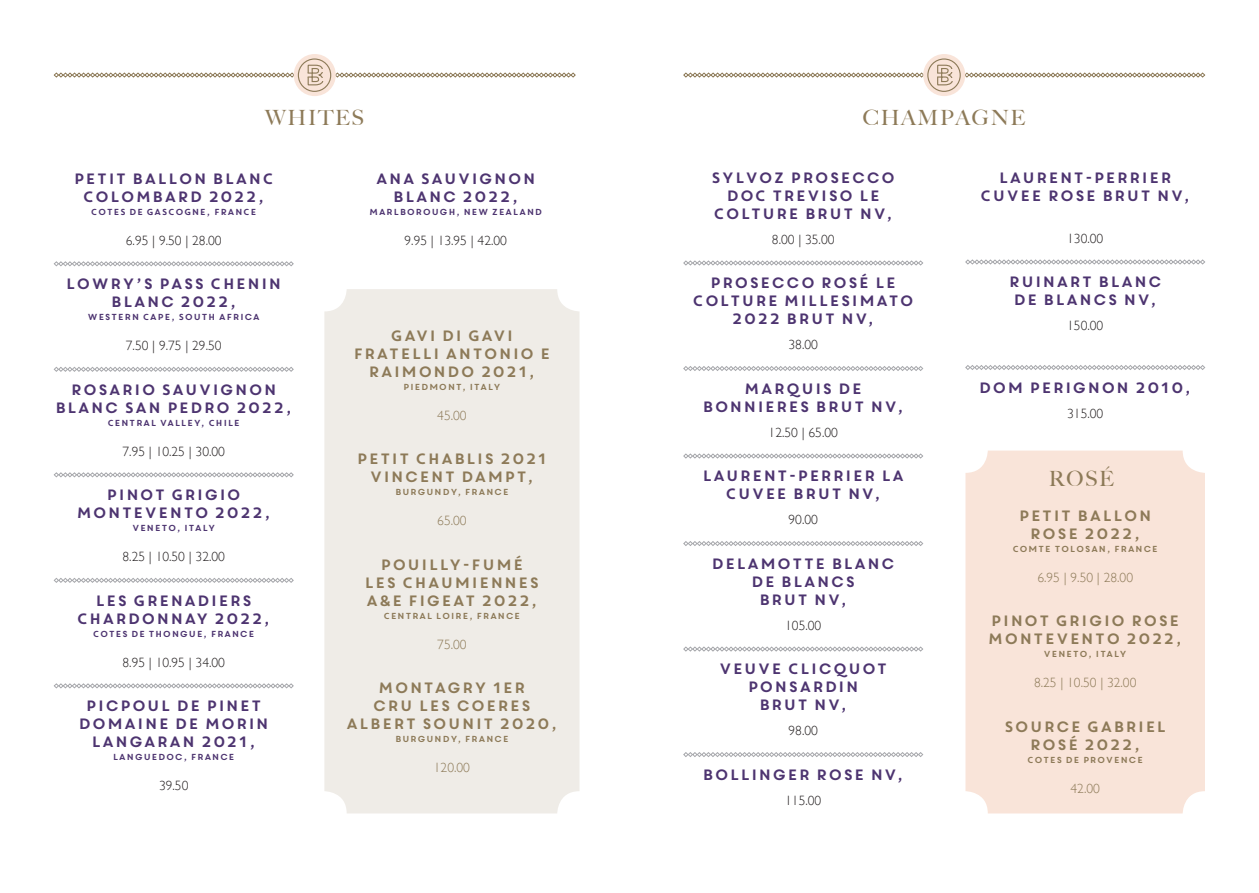
<style>
.page{position:relative;width:1259px;height:893px;background:#fff}
.page>*{position:absolute;margin:0;border:0;box-sizing:border-box;transform-origin:0 0}
.t1{font:500 21px "Big Caslon";letter-spacing:.075em;color:#8d7a58}
.Drink_title{font:15px/18px "Core Circus";letter-spacing:-.025em;color:#4d3470;text-align:center}
.Drink_title-2{font:15px/18px "Core Circus";letter-spacing:-.025em;color:#8d7a58;text-align:center}
.END_DRINK{font:300 13.5px "Gill Sans";color:#231f20}
.END_DRINK-2{font:300 13.5px "Gill Sans";color:#8d7a58}
.Drink_title-3{font:300 13.5px "Gill Sans";color:#231f20}
.Drink_title-4{font:8.7px "Core Circus";letter-spacing:-.025em;color:#4d3470}
.Drink_title-5{font:8.7px "Core Circus";letter-spacing:-.025em;color:#8d7a58}
</style>
<div class="page">
<svg style="left:683px;top:260px;width:240px;height:5px"></svg>
<svg style="left:683px;top:366px;width:240px;height:5px"></svg>
<svg style="left:683px;top:453px;width:240px;height:6px"></svg>
<svg style="left:683px;top:541px;width:240px;height:5px"></svg>
<svg style="left:683px;top:646px;width:240px;height:6px"></svg>
<svg style="left:683px;top:752px;width:240px;height:5px"></svg>
<svg style="left:965px;top:259px;width:240px;height:5px"></svg>
<svg style="left:965px;top:365px;width:240px;height:5px"></svg>
<svg style="left:294px;top:54px;width:42px;height:42px"></svg>
<div style="left:298px;top:58px;width:33px;height:34px;border:1px solid #8d7a58;border-radius:50%"></div>
<svg style="left:54px;top:64px;width:522px;height:22px"></svg>
<svg style="left:923px;top:54px;width:42px;height:42px"></svg>
<div style="left:927px;top:58px;width:33px;height:34px;border:1px solid #8d7a58;border-radius:50%"></div>
<svg style="left:683px;top:64px;width:522px;height:22px"></svg>
<svg style="left:54px;top:261px;width:240px;height:5px"></svg>
<svg style="left:54px;top:367px;width:240px;height:5px"></svg>
<svg style="left:54px;top:472px;width:240px;height:5px"></svg>
<svg style="left:54px;top:578px;width:240px;height:5px"></svg>
<svg style="left:54px;top:683px;width:240px;height:5px"></svg>
<div style="left:324px;top:289px;width:255px;height:524px;background:#efece7;border-radius:22px"></div>
<div style="left:965px;top:451px;width:240px;height:362px;background:#f9e4d9;border-radius:22px"></div>
<p class="t1" style="left:265px;top:100px;width:101px">WHITES</p>
<p class="t1" style="left:863px;top:100px;width:164px">CHAMPAGNE</p>
<p class="Drink_title" style="left:73px;top:169px;width:203px">PETIT BALLON BLANC<br>COLOMBARD 2022,</p>
<p class="Drink_title-4" style="left:90px;top:206px;width:168px">COTES DE GASCOGNE, FRANCE</p>
<p class="END_DRINK" style="left:126px;top:229px;width:97px">6.95 | 9.50 | 28.00</p>
<p class="Drink_title" style="left:65px;top:274px;width:218px">LOWRY’S PASS CHENIN<br>BLANC 2022,</p>
<p class="Drink_title-4" style="left:87px;top:311px;width:174px">WESTERN CAPE, SOUTH AFRICA</p>
<p class="END_DRINK" style="left:126px;top:335px;width:97px">7.50 | 9.75 | 29.50</p>
<p class="Drink_title" style="left:54px;top:380px;width:240px">ROSARIO SAUVIGNON<br>BLANC SAN PEDRO 2022,</p>
<p class="Drink_title-4" style="left:107px;top:417px;width:135px">CENTRAL VALLEY, CHILE</p>
<p class="END_DRINK" style="left:122px;top:440px;width:104px">7.95 | 10.25 | 30.00</p>
<p class="Drink_title" style="left:76px;top:485px;width:197px">PINOT GRIGIO<br>MONTEVENTO 2022,</p>
<p class="Drink_title-4" style="left:132px;top:522px;width:85px">VENETO, ITALY</p>
<p class="END_DRINK" style="left:122px;top:546px;width:104px">8.25 | 10.50 | 32.00</p>
<p class="Drink_title" style="left:76px;top:591px;width:196px">LES GRENADIERS<br>CHARDONNAY 2022,</p>
<p class="Drink_title-4" style="left:92px;top:628px;width:164px">COTES DE THONGUE, FRANCE</p>
<p class="END_DRINK" style="left:122px;top:651px;width:104px">8.95 | 10.95 | 34.00</p>
<p class="Drink_title" style="left:78px;top:696px;width:193px">PICPOUL DE PINET<br>DOMAINE DE MORIN<br>LANGARAN 2021,</p>
<p class="Drink_title-4" style="left:112px;top:751px;width:124px">LANGUEDOC, FRANCE</p>
<p class="END_DRINK" style="left:159px;top:775px;width:31px">39.50</p>
<p class="Drink_title" style="left:375px;top:169px;width:163px">ANA SAUVIGNON<br>BLANC 2022,</p>
<p class="Drink_title-4" style="left:369px;top:206px;width:175px">MARLBOROUGH, NEW ZEALAND</p>
<p class="END_DRINK" style="left:404px;top:229px;width:104px">9.95 | 13.95 | 42.00</p>
<p class="Drink_title-2" style="left:353px;top:326px;width:200px">GAVI DI GAVI<br>FRATELLI ANTONIO E<br>RAIMONDO 2021,</p>
<p class="Drink_title-5" style="left:403px;top:381px;width:100px">PIEDMONT, ITALY</p>
<p class="END_DRINK-2" style="left:437px;top:405px;width:31px">45.00</p>
<p class="Drink_title-2" style="left:356px;top:449px;width:193px">PETIT CHABLIS 2021<br>VINCENT DAMPT,</p>
<p class="Drink_title-5" style="left:395px;top:486px;width:116px">BURGUNDY, FRANCE</p>
<p class="END_DRINK-2" style="left:437px;top:510px;width:31px">65.00</p>
<p class="Drink_title-2" style="left:364px;top:555px;width:178px">POUILLY-FUMÉ<br>LES CHAUMIENNES<br>A&amp;E FIGEAT 2022,</p>
<p class="Drink_title-5" style="left:383px;top:610px;width:139px">CENTRAL LOIRE, FRANCE</p>
<p class="END_DRINK-2" style="left:437px;top:634px;width:31px">75.00</p>
<p class="Drink_title-2" style="left:345px;top:678px;width:214px">MONTAGRY 1ER<br>CRU LES COERES<br>ALBERT SOUNIT 2020,</p>
<p class="Drink_title-5" style="left:395px;top:733px;width:116px">BURGUNDY, FRANCE</p>
<p class="END_DRINK-2" style="left:434px;top:757px;width:38px">120.00</p>
<p class="Drink_title" style="left:710px;top:168px;width:187px">SYLVOZ PROSECCO<br>DOC TREVISO LE<br>COLTURE BRUT NV,</p>
<p class="END_DRINK" style="left:772px;top:229px;width:64px">8.00 | 35.00</p>
<p class="Drink_title" style="left:692px;top:273px;width:224px">PROSECCO ROSÉ LE<br>COLTURE MILLESIMATO<br>2022 BRUT NV,</p>
<p class="END_DRINK" style="left:788px;top:334px;width:31px">38.00</p>
<p class="Drink_title" style="left:702px;top:379px;width:204px">MARQUIS DE<br>BONNIERES BRUT NV,</p>
<p class="END_DRINK" style="left:768px;top:422px;width:71px">12.50 | 65.00</p>
<p class="Drink_title" style="left:701px;top:466px;width:205px">LAURENT-PERRIER LA<br>CUVEE BRUT NV,</p>
<p class="END_DRINK" style="left:788px;top:509px;width:31px">90.00</p>
<p class="Drink_title" style="left:711px;top:554px;width:186px">DELAMOTTE BLANC<br>DE BLANCS<br>BRUT NV,</p>
<p class="END_DRINK" style="left:785px;top:615px;width:38px">105.00</p>
<p class="Drink_title" style="left:718px;top:659px;width:171px">VEUVE CLICQUOT<br>PONSARDIN<br>BRUT NV,</p>
<p class="END_DRINK" style="left:788px;top:720px;width:31px">98.00</p>
<p class="Drink_title" style="left:702px;top:765px;width:204px">BOLLINGER ROSE NV,</p>
<p class="END_DRINK" style="left:785px;top:790px;width:38px">115.00</p>
<p class="Drink_title" style="left:979px;top:168px;width:213px">LAURENT-PERRIER<br>CUVEE ROSE BRUT NV,</p>
<p class="Drink_title-3" style="left:1067px;top:228px;width:38px">130.00</p>
<p class="Drink_title" style="left:1008px;top:272px;width:156px">RUINART BLANC<br>DE BLANCS NV,</p>
<p class="END_DRINK" style="left:1067px;top:315px;width:38px">150.00</p>
<p class="Drink_title" style="left:978px;top:378px;width:215px">DOM PERIGNON 2010,</p>
<p class="END_DRINK" style="left:1067px;top:403px;width:38px">315.00</p>
<p class="t1" style="left:1049px;top:462px;width:67px">ROSÉ</p>
<p class="Drink_title-2" style="left:1018px;top:506px;width:136px">PETIT BALLON<br>ROSE 2022,</p>
<p class="Drink_title-5" style="left:1012px;top:543px;width:148px">COMTE TOLOSAN, FRANCE</p>
<p class="END_DRINK-2" style="left:1037px;top:567px;width:97px">6.95 | 9.50 | 28.00</p>
<p class="Drink_title-2" style="left:987px;top:612px;width:197px;text-align:left">PINOT GRIGIO ROSE<br>MONTEVENTO 2022,</p>
<p class="Drink_title-5" style="left:1043px;top:648px;width:85px">VENETO, ITALY</p>
<p class="END_DRINK-2" style="left:1034px;top:672px;width:104px">8.25 | 10.50 | 32.00</p>
<p class="Drink_title-2" style="left:1003px;top:717px;width:165px">SOURCE GABRIEL<br>ROSÉ 2022,</p>
<p class="Drink_title-5" style="left:1027px;top:754px;width:118px">COTES DE PROVENCE</p>
<p class="END_DRINK-2" style="left:1070px;top:778px;width:31px">42.00</p>
</div>
